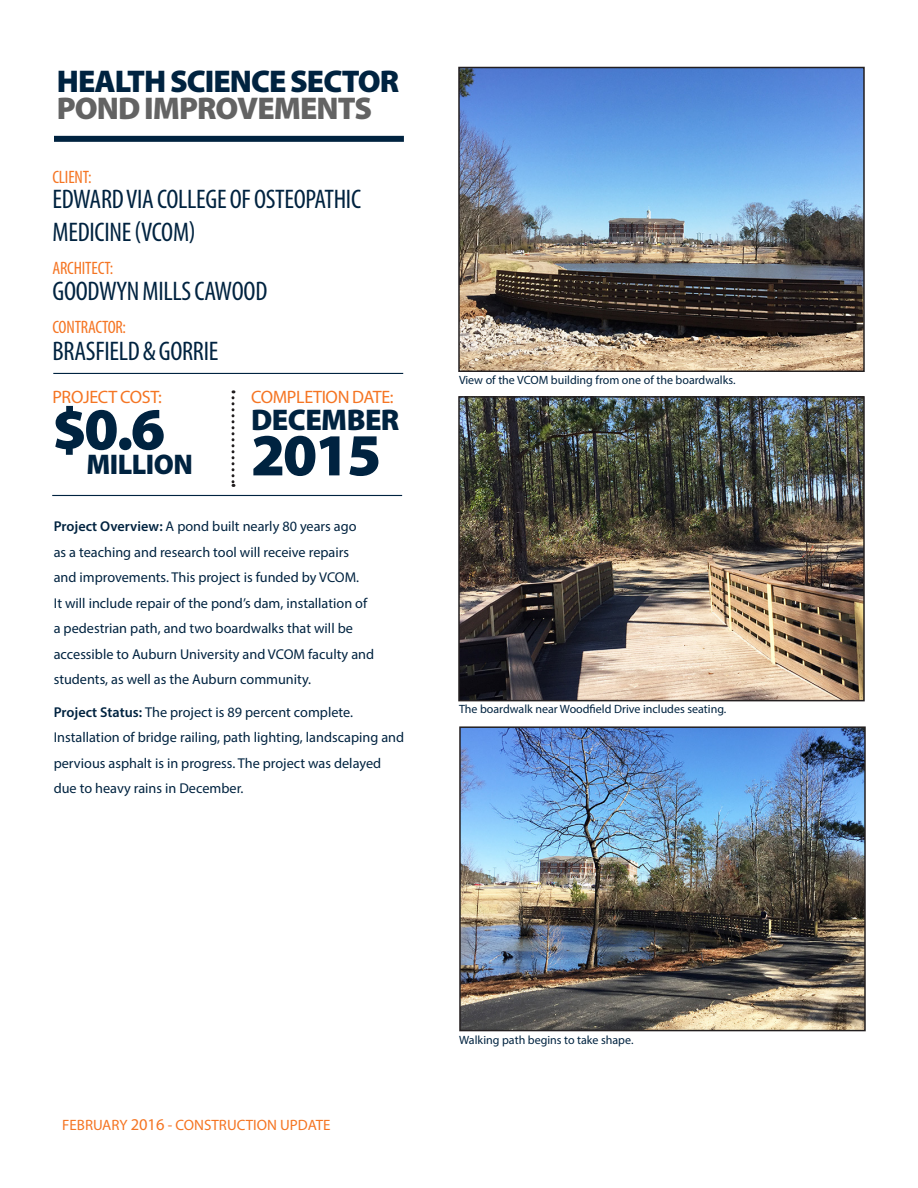
<style>
.page{position:relative;width:918px;height:1188px;background:#fff}
.page>*{position:absolute;margin:0;border:0;box-sizing:border-box;transform-origin:0 0}
.t1{font:900 60px "Myriad Pro";color:#002340}
.t2{font:900 31.5px/27px "Myriad Pro";letter-spacing:-.03em;color:#002340}
.t3{font:900 30px "Myriad Pro";letter-spacing:-.02em;color:#002340}
.t4{font:900 28.5px "Myriad Pro";letter-spacing:-.02em;color:#002340}
.t5{font:condensed 27px "Myriad Pro";letter-spacing:-.01em;color:#002340}
.t6{font:condensed 18px "Myriad Pro";letter-spacing:-.01em;color:#f57523}
.t7{font:18px "Myriad Pro";letter-spacing:-.02em;color:#f57523}
.t8{font:15px "Myriad Pro";color:#f57523}
.t9{font:14.25px/25.5px "Myriad Pro";color:#002340}
.t10{font:12px "Myriad Pro";color:#002340}
.s1{color:#636363}
.s2{font-weight:600}
.s3{font-size:16.5px}
</style>
<div class="page">
<hr style="left:53px;top:373px;width:350px;height:1px;background:#002340">
<hr style="left:52px;top:495px;width:350px;height:1px;background:#002340">
<div style="left:54px;top:136px;width:350px;height:6px;background:#002340"></div>
<svg style="left:232px;top:390px;width:3px;height:97px"></svg>
<img style="left:461px;top:70px;width:401px;height:299px">
<div style="left:458px;top:67px;width:407px;height:305px;border:2px solid #231f20"></div>
<img style="left:461px;top:399px;width:401px;height:299px">
<div style="left:458px;top:396px;width:407px;height:305px;border:2px solid #231f20"></div>
<img style="left:462px;top:729px;width:401px;height:299px">
<div style="left:459px;top:726px;width:407px;height:305px;border:2px solid #231f20"></div>
<p class="t2" style="left:57px;top:67px;width:344px">HEALTH SCIENCE SECTOR<br><span class="s1">POND IMPROVEMENTS</span></p>
<p class="t6" style="left:52px;top:167px;width:41px">CLIENT:</p>
<p class="t5" style="left:52px;top:183px;width:310px">EDWARD VIA COLLEGE OF OSTEOPATHIC</p>
<p class="t5" style="left:52px;top:216px;width:145px">MEDICINE (VCOM)</p>
<p class="t6" style="left:52px;top:257px;width:62px">ARCHITECT:</p>
<p class="t5" style="left:52px;top:275px;width:216px">GOODWYN MILLS CAWOOD</p>
<p class="t6" style="left:52px;top:317px;width:75px">CONTRACTOR:</p>
<p class="t5" style="left:52px;top:334px;width:167px">BRASFIELD &amp; GORRIE</p>
<p class="t7" style="left:52px;top:386px;width:111px">PROJECT COST:</p>
<p class="t1" style="left:52px;top:389px;width:114px">$0.6</p>
<p class="t4" style="left:87px;top:445px;width:108px">MILLION</p>
<p class="t7" style="left:251px;top:386px;width:144px">COMPLETION DATE:</p>
<p class="t3" style="left:251px;top:400px;width:150px">DECEMBER</p>
<p class="t1" style="left:251px;top:415px;width:132px">2015</p>
<p class="t9" style="left:54px;top:514px;width:322px"><span class="s2">Project Overview:</span> A pond built nearly 80 years ago<br>as a teaching and research tool will receive repairs and improvements. This project is funded by VCOM.<br>It will include repair of the pond’s dam, installation of a pedestrian path, and two boardwalks that will be accessible to Auburn University and VCOM faculty and students, as well as the Auburn community.</p>
<p class="t9" style="left:54px;top:699px;width:352px"><span class="s2">Project Status:</span> The project is 89 percent complete.<br>Installation of bridge railing, path lighting, landscaping and pervious asphalt is in progress. The project was delayed due to heavy rains in December.</p>
<p class="t10" style="left:459px;top:373px;width:278px">View of the VCOM building from one of the boardwalks.</p>
<p class="t10" style="left:459px;top:701px;width:269px">The boardwalk near Woodfield Drive includes seating.</p>
<p class="t8" style="left:62px;top:1116px;width:270px">FEBRUARY <span class="s3">2016</span> - CONSTRUCTION UPDATE</p>
<p class="t10" style="left:459px;top:1032px;width:176px">Walking path begins to take shape.</p>
</div>
